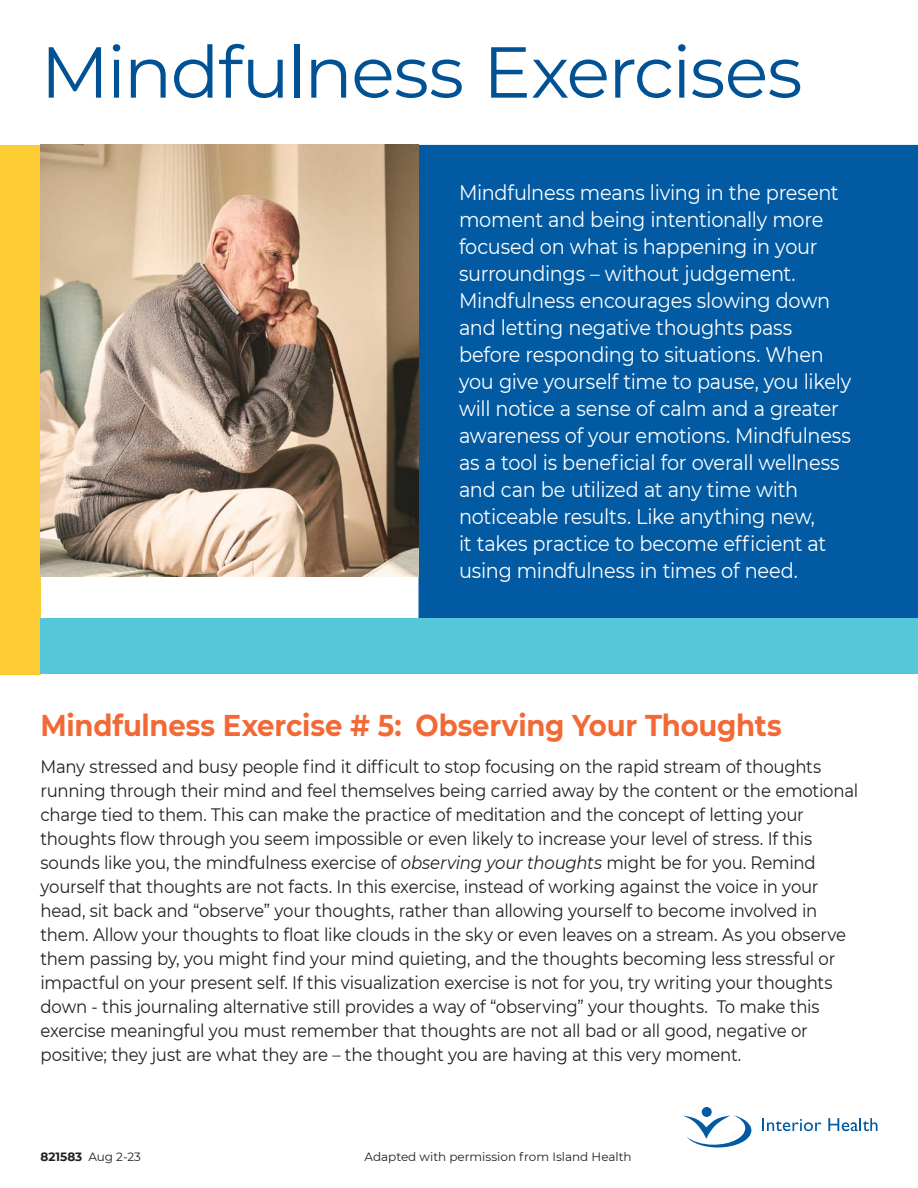
<style>
.page{position:relative;width:918px;height:1188px;background:#fff}
.page>*{position:absolute;margin:0;border:0;box-sizing:border-box;transform-origin:0 0}
.t1{font:72px "Montserrat";letter-spacing:-.025em;color:#005294}
.t2{font:700 30px "Montserrat";letter-spacing:-.01em;color:#f26935;scale:.92 1}
.t3{font:21px/27px "Montserrat";letter-spacing:-.015em;color:#fff;scale:.92 1}
.t4{font:18px/24px "Montserrat";letter-spacing:-.015em;color:#231f20;scale:.92 1}
.t5{font:12px "Montserrat";color:#231f20}
.s1{font-style:italic}
.s2{font-weight:700}
</style>
<div class="page">
<div style="left:0;top:145px;width:40px;height:529px;background:#fecd33"></div>
<div style="left:418px;top:145px;width:500px;height:474px;background:#015aa2"></div>
<div style="left:40px;top:619px;width:878px;height:55px;background:#54c7d9"></div>
<img style="left:40px;top:145px;width:378px;height:432px">
<div style="left:702px;top:1107px;width:10px;height:10px;background:#015aa2;border-radius:50%"></div>
<svg style="left:683px;top:1115px;width:68px;height:32px"></svg>
<svg style="left:762px;top:1118px;width:59px;height:13px"></svg>
<svg style="left:828px;top:1118px;width:49px;height:13px"></svg>
<h1 class="t1" style="left:40px;top:23px;width:764px">Mindfulness Exercises</h1>
<p class="t3" style="left:459px;top:178px;width:428px">Mindfulness means living in the present moment and being intentionally more focused on what is happening in your surroundings – without judgement.<br>Mindfulness encourages slowing down and letting negative thoughts pass before responding to situations. When you give yourself time to pause, you likely will notice a sense of calm and a greater awareness of your emotions. Mindfulness as a tool is beneficial for overall wellness and can be utilized at any time with noticeable results. Like anything new,<br>it takes practice to become efficient at using mindfulness in times of need.</p>
<h2 class="t2" style="left:40px;top:703px;width:807px">Mindfulness Exercise # 5: Observing Your Thoughts</h2>
<p class="t4" style="left:40px;top:754px;width:890px">Many stressed and busy people find it difficult to stop focusing on the rapid stream of thoughts running through their mind and feel themselves being carried away by the content or the emotional charge tied to them. This can make the practice of meditation and the concept of letting your thoughts flow through you seem impossible or even likely to increase your level of stress. If this sounds like you, the mindfulness exercise of <span class="s1">observing your thoughts</span> might be for you. Remind yourself that thoughts are not facts. In this exercise, instead of working against the voice in your head, sit back and “observe” your thoughts, rather than allowing yourself to become involved in them. Allow your thoughts to float like clouds in the sky or even leaves on a stream. As you observe them passing by, you might find your mind quieting, and the thoughts becoming less stressful or impactful on your present self. If this visualization exercise is not for you, try writing your thoughts down - this journaling alternative still provides a way of “observing” your thoughts. To make this exercise meaningful you must remember that thoughts are not all bad or all good, negative or positive; they just are what they are – the thought you are having at this very moment.</p>
<p class="t5" style="left:40px;top:1148px;width:102px"><span class="s2">821583</span> Aug 2-23</p>
<p class="t5" style="left:364px;top:1148px;width:269px">Adapted with permission from Island Health</p>
</div>
